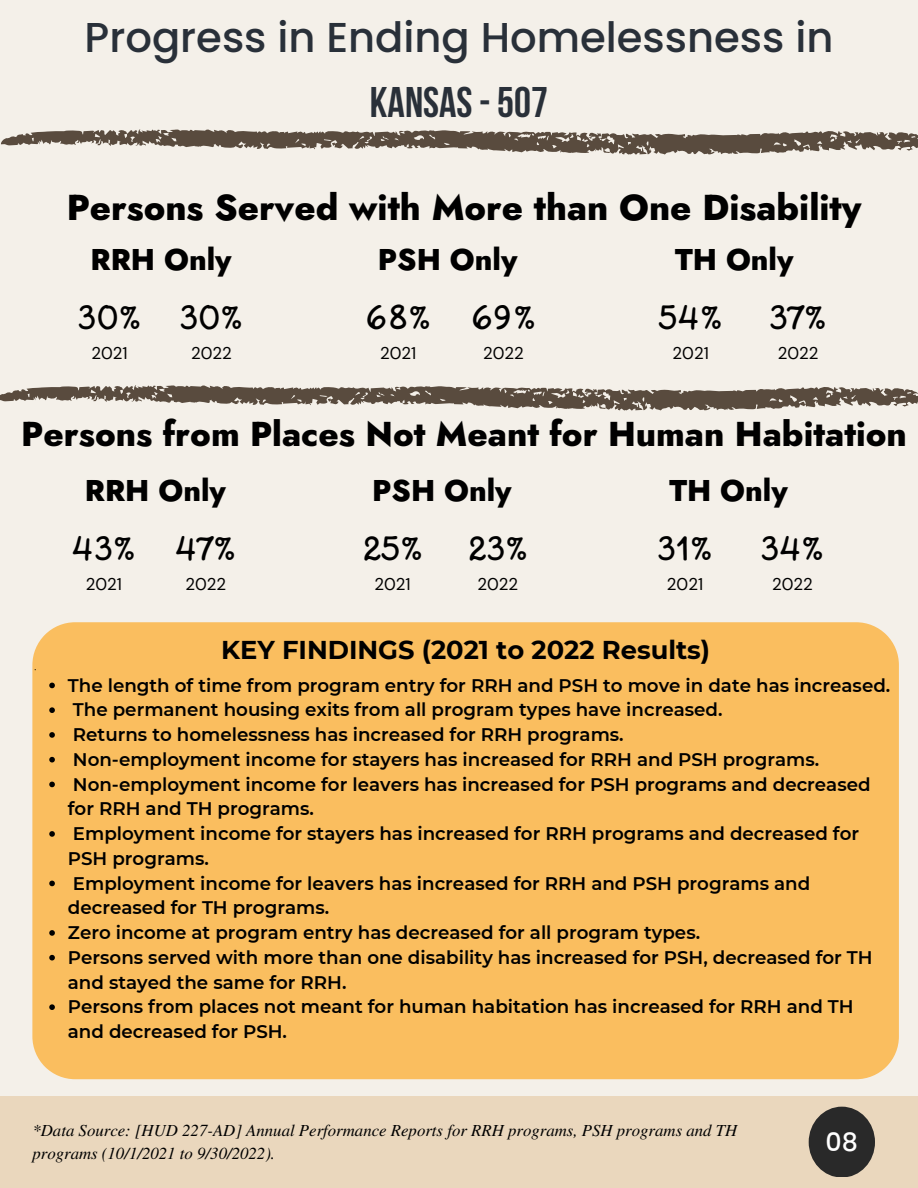
<style>
.page{position:relative;width:918px;height:1188px;background:#f4f0e9}
.page>*{position:absolute;margin:0;border:0;box-sizing:border-box;transform-origin:0 0}
.t1{font:700 42.75px "Bebas Neue";color:#293039}
.t2{font:500 41.7px "Poppins";color:#293039}
.t3{font:38.4px "DO Script Regular";letter-spacing:-.015em;color:#000}
.t4{font:800 36px "Jost";color:#000}
.t5{font:800 34.5px "Jost";color:#000}
.t6{font:800 30px "Jost";color:#000}
.t7{font:700 25.8px "Montserrat";color:#000}
.t8{font:500 25.35px "Poppins";color:#fff}
.t9{font:600 18.3px/24.8px "Montserrat";color:#000}
.t10{font:16.95px "DM Sans";color:#000}
.t11{font:italic 16.8px/23.1px "Te X Gyre Termes";color:#000}
</style>
<div class="page">
<svg style="left:1px;top:129px;width:917px;height:26px;fill:#5a4c40"></svg>
<div style="left:0;top:1096px;width:918px;height:92px;background:#ead7bd"></div>
<div style="left:809px;top:1107px;width:66px;height:70px;background:#292929;border-radius:50%"></div>
<svg style="left:0;top:385px;width:918px;height:26px;fill:#5c4e41"></svg>
<div style="left:32px;top:622px;width:866px;height:457px;background:#fabe5f"></div>
<svg style="left:49px;top:683px;width:6px;height:5px"></svg>
<svg style="left:49px;top:707px;width:6px;height:6px"></svg>
<svg style="left:49px;top:732px;width:6px;height:6px"></svg>
<svg style="left:49px;top:757px;width:6px;height:5px"></svg>
<svg style="left:49px;top:782px;width:6px;height:5px"></svg>
<svg style="left:49px;top:831px;width:6px;height:6px"></svg>
<svg style="left:49px;top:881px;width:6px;height:5px"></svg>
<svg style="left:49px;top:930px;width:6px;height:6px"></svg>
<svg style="left:49px;top:955px;width:6px;height:5px"></svg>
<svg style="left:49px;top:1004px;width:6px;height:6px"></svg>
<p class="t2" style="left:85px;top:8px;width:750px">Progress in Ending Homelessness in</p>
<p class="t1" style="left:370px;top:85px;width:180px">KANSAS-507</p>
<p class="t4" style="left:67px;top:182px;width:796px">Persons Served with More than One Disability</p>
<p class="t6" style="left:91px;top:238px;width:143px">RRH Only</p>
<p class="t3" style="left:179px;top:295px;width:65px">30%</p>
<p class="t10" style="left:191px;top:342px;width:42px">2022</p>
<p class="t3" style="left:77px;top:295px;width:65px">30%</p>
<p class="t10" style="left:91px;top:342px;width:38px">2021</p>
<p class="t6" style="left:378px;top:238px;width:141px">PSH Only</p>
<p class="t3" style="left:365px;top:295px;width:68px">68%</p>
<p class="t10" style="left:380px;top:342px;width:38px">2021</p>
<p class="t3" style="left:470px;top:295px;width:67px">69%</p>
<p class="t10" style="left:483px;top:342px;width:42px">2022</p>
<p class="t6" style="left:675px;top:238px;width:120px">TH Only</p>
<p class="t3" style="left:658px;top:295px;width:66px">54%</p>
<p class="t10" style="left:673px;top:342px;width:38px">2021</p>
<p class="t3" style="left:769px;top:295px;width:60px">37%</p>
<p class="t10" style="left:778px;top:342px;width:42px">2022</p>
<p class="t5" style="left:21px;top:409px;width:887px">Persons from Places Not Meant for Human Habitation</p>
<p class="t6" style="left:85px;top:469px;width:143px">RRH Only</p>
<p class="t3" style="left:175px;top:527px;width:63px">47%</p>
<p class="t10" style="left:185px;top:573px;width:42px">2022</p>
<p class="t3" style="left:71px;top:527px;width:66px">43%</p>
<p class="t10" style="left:86px;top:573px;width:38px">2021</p>
<p class="t6" style="left:372px;top:469px;width:141px">PSH Only</p>
<p class="t3" style="left:361px;top:527px;width:63px">25%</p>
<p class="t10" style="left:374px;top:573px;width:38px">2021</p>
<p class="t3" style="left:467px;top:526px;width:63px">23%</p>
<p class="t10" style="left:477px;top:573px;width:42px">2022</p>
<p class="t6" style="left:669px;top:469px;width:120px">TH Only</p>
<p class="t3" style="left:657px;top:527px;width:57px">31%</p>
<p class="t10" style="left:667px;top:573px;width:38px">2021</p>
<p class="t3" style="left:760px;top:527px;width:66px">34%</p>
<p class="t10" style="left:772px;top:573px;width:42px">2022</p>
<p class="t7" style="left:221px;top:634px;width:491px">KEY FINDINGS (2021 to 2022 Results)</p>
<p class="t9" style="left:68px;top:673px;width:824px">The length of time from program entry for RRH and PSH to move in date has increased.</p>
<p class="t9" style="left:73px;top:697px;width:651px">The permanent housing exits from all program types have increased.</p>
<p class="t9" style="left:73px;top:722px;width:552px">Returns to homelessness has increased for RRH programs.</p>
<p class="t9" style="left:73px;top:747px;width:748px">Non-employment income for stayers has increased for RRH and PSH programs.</p>
<p class="t9" style="left:68px;top:772px;width:804px">Non-employment income for leavers has increased for PSH programs and decreased for RRH and TH programs.</p>
<p class="t9" style="left:68px;top:821px;width:793px">Employment income for stayers has increased for RRH programs and decreased for<br>PSH programs.</p>
<p class="t9" style="left:68px;top:871px;width:744px">Employment income for leavers has increased for RRH and PSH programs and decreased for TH programs.</p>
<p class="t9" style="left:68px;top:920px;width:634px">Zero income at program entry has decreased for all program types.</p>
<p class="t9" style="left:68px;top:945px;width:806px">Persons served with more than one disability has increased for PSH, decreased for TH and stayed the same for RRH.</p>
<p class="t9" style="left:68px;top:994px;width:787px">Persons from places not meant for human habitation has increased for RRH and TH and decreased for PSH.</p>
<p class="t11" style="left:32px;top:1118px;width:706px">*Data Source: [HUD 227-AD] Annual Performance Reports for RRH programs, PSH programs and TH programs (10/1/2021 to 9/30/2022).</p>
<p class="t8" style="left:826px;top:1124px;width:34px">08</p>
</div>
